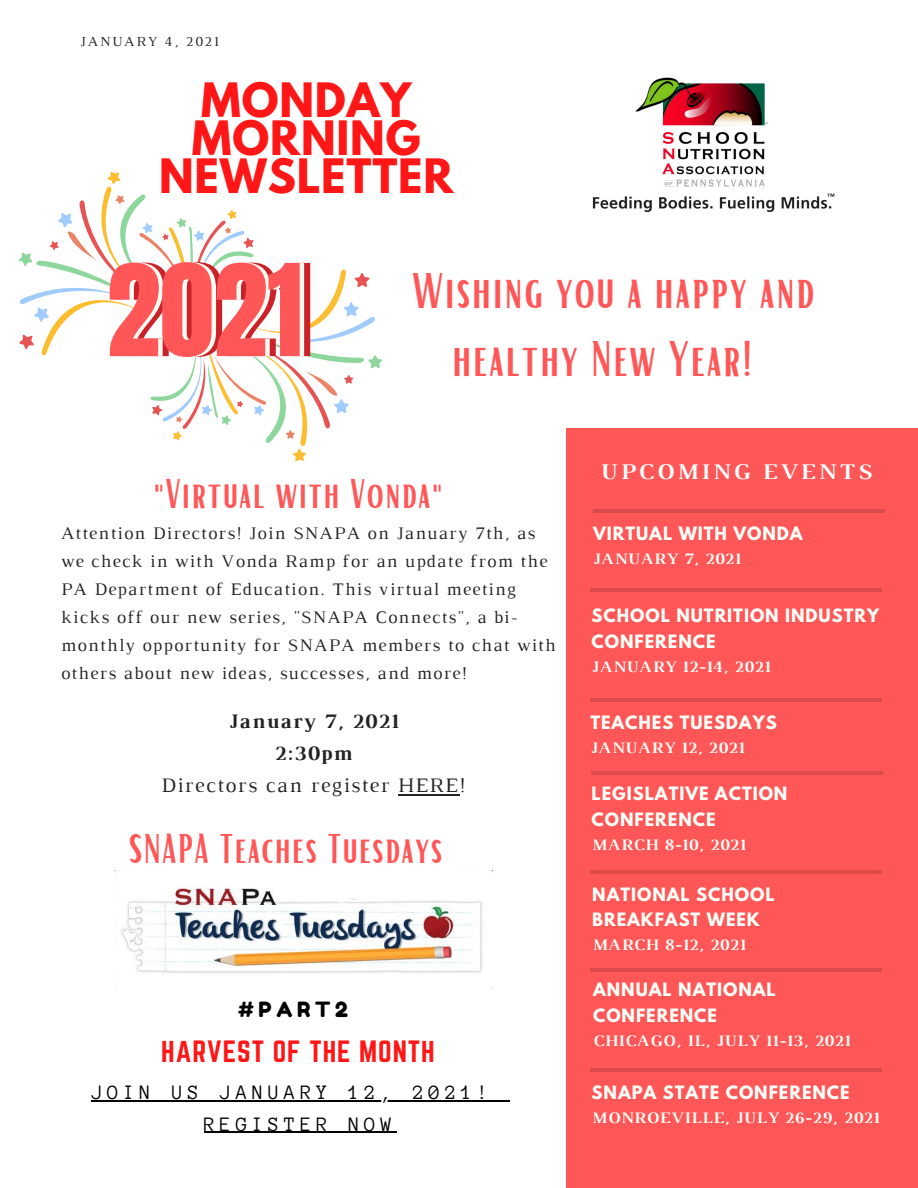
<style>
.page{position:relative;width:918px;height:1188px;background:#fff}
.page>*{position:absolute;margin:0;border:0;box-sizing:border-box;transform-origin:0 0}
.t1{font:108.3px "Anton";color:#cb2128}
.t2{font:48.6px/67.8px "Bright";letter-spacing:.03em;color:#ff5757;text-align:center}
.t3{font:700 42px/38.1px "League Spartan";letter-spacing:.02em;color:#ff1616;text-align:center}
.t4{font:40.35px "Bright";letter-spacing:.03em;color:#ff5757}
.t5{font:27px "Norwester";letter-spacing:.035em;color:#ff1616}
.t6{font:700 22.8px "Luthier";letter-spacing:.14em;color:#fff}
.t7{font:21px "Anonymous Pro";letter-spacing:.22em;color:#000}
.t8{font:21px "Luthier";letter-spacing:.07em;color:#222}
.t9{font:700 21px "Luthier";letter-spacing:.07em;color:#222}
.t10{font:21px "Fredoka One";letter-spacing:.22em;color:#000}
.t11{font:18px/28px "Luthier";letter-spacing:.07em;color:#222}
.t12{font:700 16.35px/25.3px "League Spartan";letter-spacing:.06em;color:#fffff9}
.t13{font:700 16.35px "Luthier";letter-spacing:.06em;color:#fffff9}
.t14{font:14.1px "Luthier";letter-spacing:.14em;color:#222}
</style>
<div class="page">
<div style="left:567px;top:428px;width:351px;height:760px;background:#ff5757"></div>
<hr style="left:590px;top:699px;width:292px;height:3px;background:#000">
<hr style="left:590px;top:1068px;width:292px;height:4px;background:#da4a4a">
<hr style="left:590px;top:588px;width:292px;height:3px;background:#000">
<img style="left:592px;top:77px;width:243px;height:136px">
<hr style="left:590px;top:870px;width:292px;height:3px;background:#000">
<hr style="left:590px;top:968px;width:292px;height:4px;background:#da4a4a">
<hr style="left:592px;top:772px;width:291px;height:3px;background:#000">
<svg style="left:18px;top:171px;width:364px;height:291px"></svg>
<img style="left:121px;top:871px;width:372px;height:117px">
<hr style="left:91px;top:1100px;width:402px;height:1px;background:#000">
<svg style="left:493px;top:1100px;width:16px;height:1px"></svg>
<hr style="left:204px;top:1132px;width:193px;height:1px;background:#000">
<hr style="left:398px;top:794px;width:62px;height:2px;background:#222">
<hr style="left:593px;top:510px;width:291px;height:3px;background:#000">
<p class="t14" style="left:80px;top:37px;width:140px">JANUARY 4, 2021</p>
<p class="t3" style="left:159px;top:87px;width:296px">MONDAY<br>MORNING<br>NEWSLETTER</p>
<p class="t1" style="left:117px;top:233px;width:198px">2021</p>
<p class="t2" style="left:412px;top:255px;width:404px">Wishing you a happy and healthy New Year!</p>
<p class="t4" style="left:153px;top:468px;width:291px">"Virtual with Vonda"</p>
<p class="t11" style="left:61px;top:520px;width:496px">Attention Directors! Join SNAPA on January 7th, as we check in with Vonda Ramp for an update from the PA Department of Education. This virtual meeting kicks off our new series, "SNAPA Connects", a bi&shy;monthly opportunity for SNAPA members to chat with others about new ideas, successes, and more!</p>
<p class="t9" style="left:228px;top:713px;width:171px">January 7, 2021</p>
<p class="t9" style="left:274px;top:745px;width:79px">2:30pm</p>
<p class="t8" style="left:161px;top:777px;width:306px">Directors can register HERE!</p>
<p class="t4" style="left:129px;top:822px;width:315px">SNAPA Teaches Tuesdays</p>
<p class="t10" style="left:238px;top:996px;width:111px">#PART2</p>
<p class="t5" style="left:161px;top:1038px;width:275px">HARVEST OF THE MONTH</p>
<p class="t7" style="left:91px;top:1082px;width:399px">JOIN US JANUARY 12, 2021!</p>
<p class="t7" style="left:204px;top:1113px;width:190px">REGISTER NOW</p>
<p class="t6" style="left:601px;top:463px;width:273px">UPCOMING EVENTS</p>
<p class="t12" style="left:593px;top:523px;width:211px">VIRTUAL WITH VONDA</p>
<p class="t13" style="left:593px;top:553px;width:149px">JANUARY 7, 2021</p>
<p class="t12" style="left:592px;top:605px;width:289px">SCHOOL NUTRITION INDUSTRY<br>CONFERENCE</p>
<p class="t13" style="left:592px;top:660px;width:180px">JANUARY 12-14, 2021</p>
<p class="t12" style="left:590px;top:712px;width:188px">TEACHES TUESDAYS</p>
<p class="t13" style="left:590px;top:742px;width:155px">JANUARY 12, 2021</p>
<p class="t12" style="left:592px;top:783px;width:197px">LEGISLATIVE ACTION<br>CONFERENCE</p>
<p class="t13" style="left:592px;top:839px;width:155px">MARCH 8-10, 2021</p>
<p class="t12" style="left:592px;top:883px;width:184px">NATIONAL SCHOOL<br>BREAKFAST WEEK</p>
<p class="t13" style="left:592px;top:939px;width:155px">MARCH 8-12, 2021</p>
<p class="t12" style="left:593px;top:979px;width:184px">ANNUAL NATIONAL<br>CONFERENCE</p>
<p class="t13" style="left:593px;top:1035px;width:258px">CHICAGO, IL, JULY 11-13, 2021</p>
<p class="t12" style="left:592px;top:1082px;width:260px">SNAPA STATE CONFERENCE</p>
<p class="t13" style="left:592px;top:1112px;width:289px">MONROEVILLE, JULY 26-29, 2021</p>
</div>
